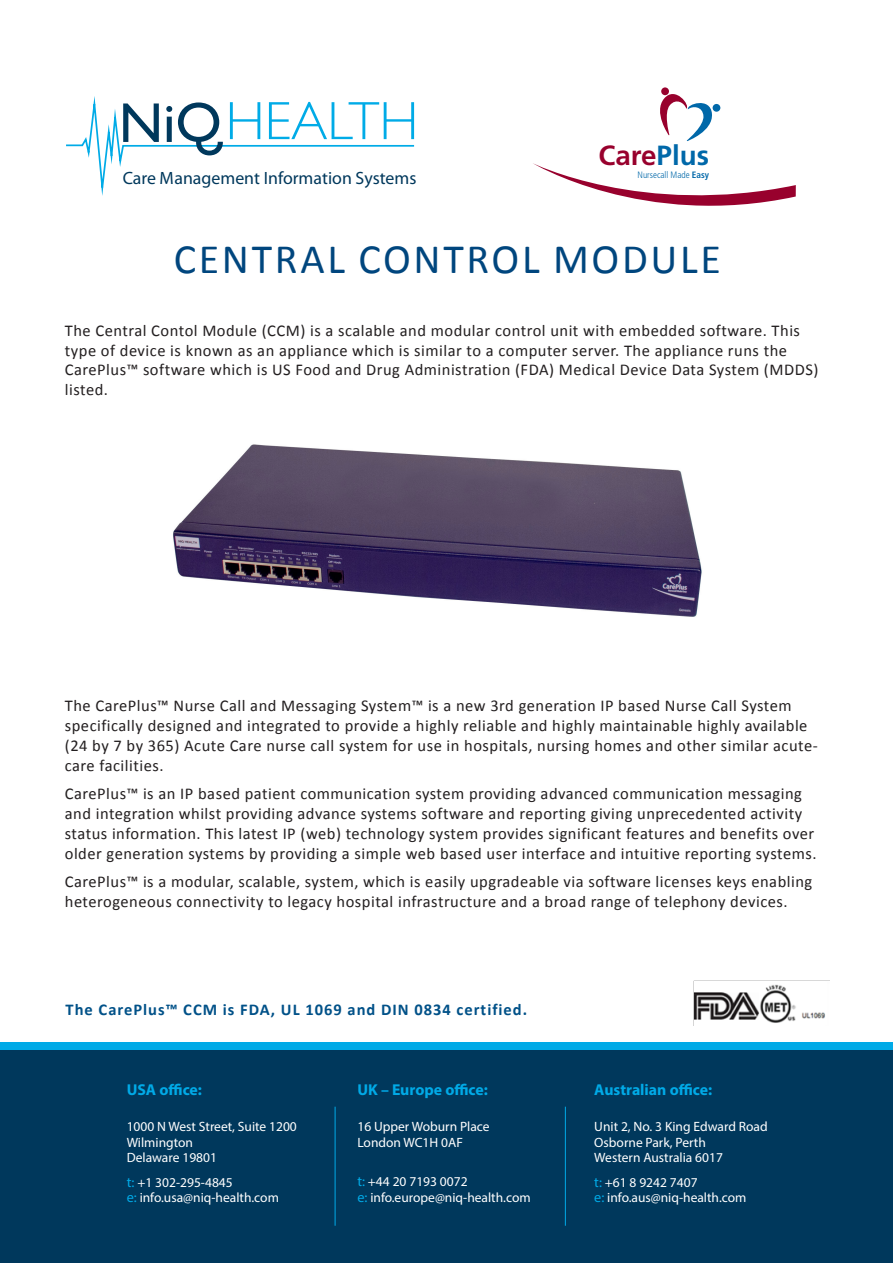
<style>
.page{position:relative;width:893px;height:1263px;background:#fff}
.page>*{position:absolute;margin:0;border:0;box-sizing:border-box;transform-origin:0 0}
.Main_Header{font:42px "Calibri";letter-spacing:.065em;color:#00467e}
.t1{font:700 27.75px "Frutiger";color:#98012d}
.t2{font:17.85px "Myriad Pro";color:#00385c}
.Points{font:16.5px/19.8px "Calibri";letter-spacing:.03em;color:#231f20}
.Points-2{font:700 16.5px "Calibri";letter-spacing:.06em;color:#015188}
.t3{font:700 15.75px "Myriad Pro";color:#00aae7}
.t4{font:13.5px/15.8px "Myriad Pro";color:#fff}
.t5{font:300 condensed 9.15px "Frutiger";color:#0068a9}
.s1{color:#0068a9}
.s2{font-weight:700}
.s3{font-size:14.25px;color:#00aae7}
</style>
<div class="page">
<svg style="left:66px;top:96px;width:349px;height:100px"></svg>
<div style="left:0;top:1049px;width:893px;height:214px;background:#00385c"></div>
<div style="left:0;top:1042px;width:893px;height:7px;background:#00aae7"></div>
<svg style="left:660px;top:87px;width:60px;height:54px"></svg>
<svg style="left:533px;top:163px;width:263px;height:43px"></svg>
<hr style="left:335px;top:1107px;width:1px;height:119px;background:#00aae7">
<hr style="left:565px;top:1107px;width:1px;height:119px;background:#00aae7">
<img style="left:693px;top:980px;width:136px;height:46px">
<img style="left:173px;top:444px;width:529px;height:173px">
<p class="t2" style="left:123px;top:167px;width:295px">Care Management Information Systems</p>
<p class="t1" style="left:599px;top:139px;width:112px">Care<span class="s1">Plus</span></p>
<p class="t5" style="left:637px;top:170px;width:73px">Nursecall Made <span class="s2">Easy</span></p>
<p class="Main_Header" style="left:174px;top:232px;width:549px">CENTRAL CONTROL MODULE</p>
<p class="Points" style="left:65px;top:320px;width:755px">The Central Contol Module (CCM) is a scalable and modular control unit with embedded software. This type of device is known as an appliance which is similar to a computer server. The appliance runs the CarePlus™ software which is US Food and Drug Administration (FDA) Medical Device Data System (MDDS) listed.</p>
<p class="Points" style="left:65px;top:696px;width:754px">The CarePlus™ Nurse Call and Messaging System™ is a new 3rd generation IP based Nurse Call System specifically designed and integrated to provide a highly reliable and highly maintainable highly available (24 by 7 by 365) Acute Care nurse call system for use in hospitals, nursing homes and other similar acute&shy;care facilities.</p>
<p class="Points" style="left:65px;top:784px;width:753px">CarePlus™ is an IP based patient communication system providing advanced communication messaging and integration whilst providing advance systems software and reporting giving unprecedented activity status information. This latest IP (web) technology system provides significant features and benefits over older generation systems by providing a simple web based user interface and intuitive reporting systems.</p>
<p class="Points" style="left:65px;top:871px;width:749px">CarePlus™ is a modular, scalable, system, which is easily upgradeable via software licenses keys enabling heterogeneous connectivity to legacy hospital infrastructure and a broad range of telephony devices.</p>
<p class="Points-2" style="left:66px;top:999px;width:463px">The CarePlus™ CCM is FDA, UL 1069 and DIN 0834 certified.</p>
<p class="t3" style="left:127px;top:1079px;width:77px">USA office:</p>
<p class="t4" style="left:127px;top:1118px;width:172px">1000 N West Street, Suite 1200<br>Wilmington<br>Delaware 19801</p>
<p class="t4" style="left:127px;top:1174px;width:108px"><span class="s3">t:</span> +1 302-295-4845</p>
<p class="t4" style="left:127px;top:1190px;width:154px"><span class="s3">e:</span> info.usa@niq-health.com</p>
<p class="t3" style="left:357px;top:1079px;width:132px">UK – Europe office:</p>
<p class="t4" style="left:357px;top:1118px;width:134px">16 Upper Woburn Place</p>
<p class="t4" style="left:357px;top:1134px;width:107px">London WC1H 0AF</p>
<p class="t4" style="left:357px;top:1173px;width:112px"><span class="s3">t:</span> +44 20 7193 0072</p>
<p class="t4" style="left:357px;top:1189px;width:175px"><span class="s3">e:</span> info.europe@niq-health.com</p>
<p class="t3" style="left:594px;top:1079px;width:119px">Australian office:</p>
<p class="t4" style="left:594px;top:1118px;width:175px">Unit 2, No. 3 King Edward Road<br>Osborne Park, Perth<br>Western Australia 6017</p>
<p class="t4" style="left:594px;top:1174px;width:105px"><span class="s3">t:</span> +61 8 9242 7407</p>
<p class="t4" style="left:594px;top:1190px;width:154px"><span class="s3">e:</span> info.aus@niq-health.com</p>
</div>
